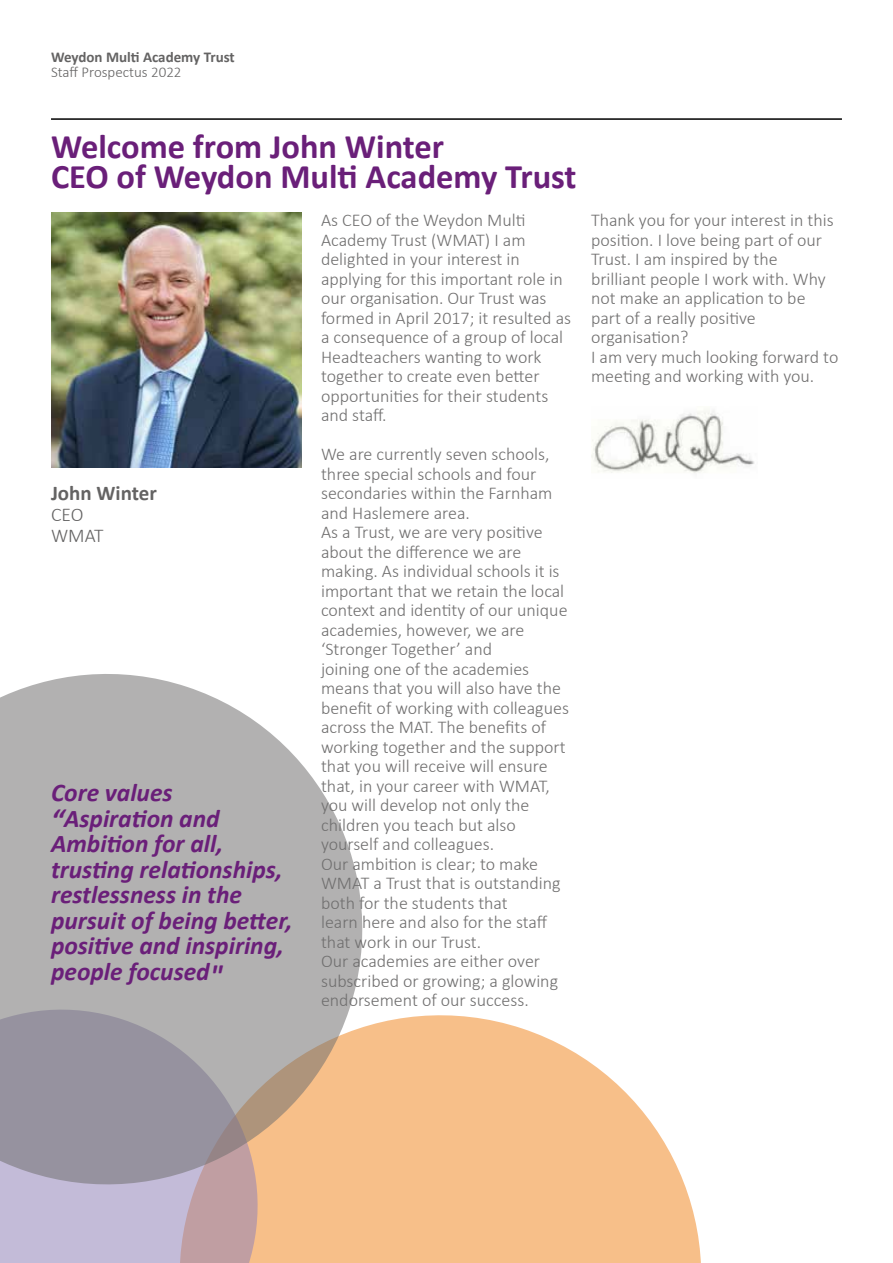
<style>
.page{position:relative;width:893px;height:1263px;background:#fff}
.page>*{position:absolute;margin:0;border:0;box-sizing:border-box;transform-origin:0 0}
.t1{font:700 34.5px/30px "Calibri";color:#6a1f79}
.t2{font:italic 700 25.5px/25.5px "Calibri";color:#6a1f79}
.t3{font:700 21px "Calibri";color:#646363}
.t4{font:300 19.5px/21px "Calibri";color:#646363}
.t5{font:300 18px/19.5px "Calibri";color:#706f6f}
.t6{font:700 15px "Calibri";color:#646363}
.t7{font:300 15px "Calibri";color:#646363}
.s1{font-size:30px}
</style>
<div class="page">
<svg style="left:282px;top:1015px;width:419px;height:248px;fill:#f7bf89"></svg>
<svg style="left:0;top:1215px;width:282px;height:48px;background:#c7b4c2"></svg>
<svg style="left:0;top:674px;width:393px;height:541px;background:#beb6b3"></svg>
<hr style="left:51px;top:118px;width:791px;height:2px;background:#000">
<img style="left:591px;top:410px;width:164px;height:63px">
<img style="left:51px;top:213px;width:251px;height:255px">
<p class="t6" style="left:51px;top:48px;width:185px">Weydon Multi Academy Trust</p>
<p class="t7" style="left:51px;top:63px;width:132px">Staff Prospectus 2022</p>
<h1 class="t1" style="left:51px;top:131px;width:527px">Welcome from John Winter<br>CEO of Weydon Multi Academy Trust</h1>
<p class="t3" style="left:51px;top:479px;width:107px">John Winter</p>
<p class="t4" style="left:51px;top:503px;width:54px">CEO<br>WMAT</p>
<h2 class="t2" style="left:51px;top:780px;width:243px">Core values <span class="s1">“</span>Aspiration and<br>Ambition for all, trusting relationships, restlessness in the pursuit of being better, positive and inspiring, people focused<span class="s1">"</span></h2>
<p class="t5" style="left:321px;top:210px;width:252px">As CEO of the Weydon Multi<br>Academy Trust (WMAT) I am delighted in your interest in applying for this important role in our organisation. Our Trust was formed in April 2017; it resulted as a consequence of a group of local<br>Headteachers wanting to work together to create even better opportunities for their students and staff.</p>
<p class="t5" style="left:321px;top:443px;width:249px">We are currently seven schools, three special schools and four secondaries within the Farnham and Haslemere area.<br>As a Trust, we are very positive about the difference we are making. As individual schools it is important that we retain the local context and identity of our unique academies, however, we are ‘Stronger Together’ and<br>joining one of the academies means that you will also have the benefit of working with colleagues across the MAT. The benefits of working together and the support that you will receive will ensure that, in your career with WMAT, you will develop not only the children you teach but also yourself and colleagues.<br>Our ambition is clear; to make<br>WMAT a Trust that is outstanding both for the students that<br>learn here and also for the staff that work in our Trust.<br>Our academies are either over subscribed or growing; a glowing endorsement of our success.</p>
<p class="t5" style="left:591px;top:210px;width:249px">Thank you for your interest in this position. I love being part of our<br>Trust. I am inspired by the<br>brilliant people I work with. Why not make an application to be part of a really positive organisation?<br>I am very much looking forward to meeting and working with you.</p>
</div>
